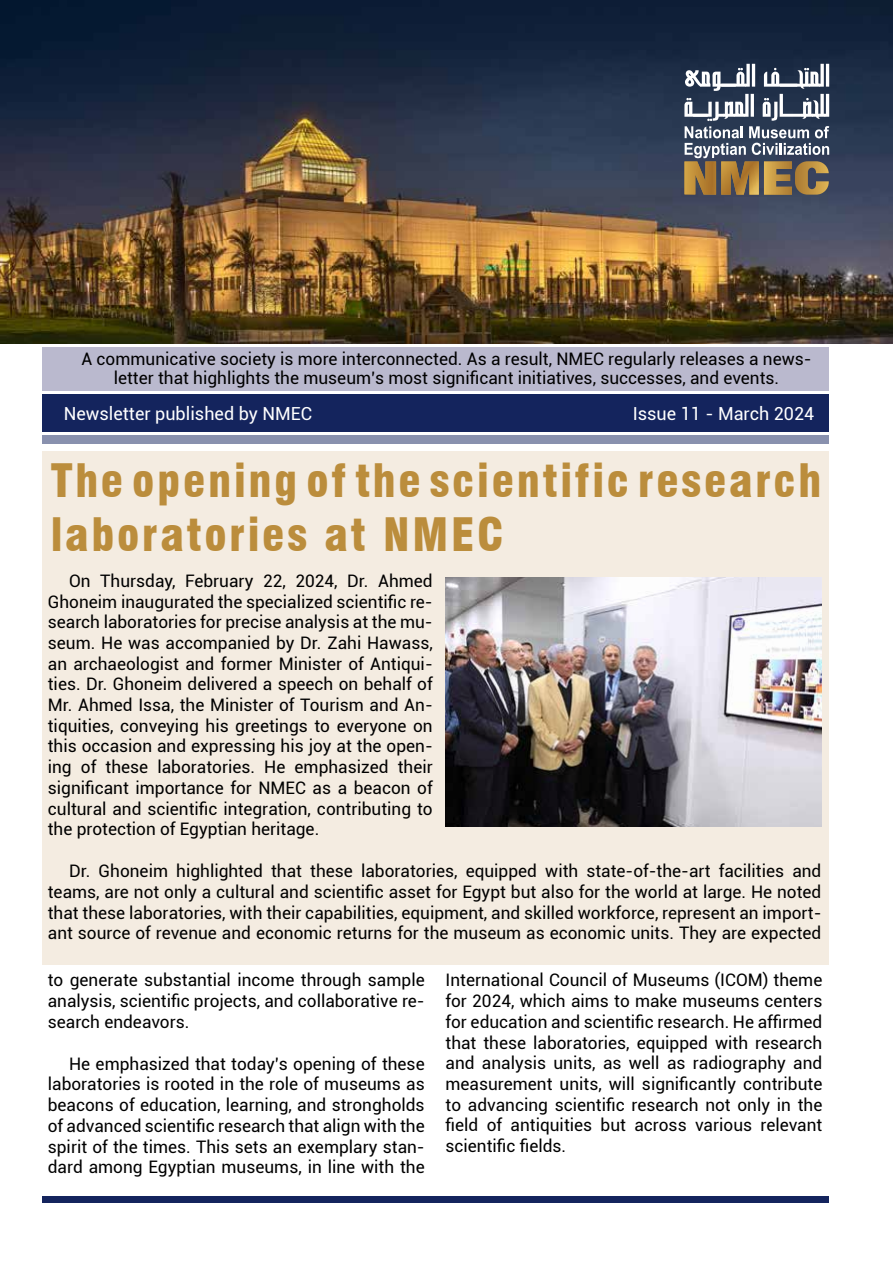
<style>
.page{position:relative;width:893px;height:1263px;background:#fff}
.page>*{position:absolute;margin:0;border:0;box-sizing:border-box;transform-origin:0 0}
.t1{font:900 condensed 45px/54px "Swiss 721 BT";letter-spacing:.06em;color:#bb8d3c}
.t2{font:18px "Roboto";color:#fff}
.t3{font:17.25px/20.7px "Roboto";color:#000;text-align:justify}
</style>
<div class="page">
<div style="left:43px;top:451px;width:786px;height:514px;background:#f4ece1"></div>
<img style="left:0;top:0;width:893px;height:344px">
<div style="left:43px;top:435px;width:786px;height:8px;background:#8991ae"></div>
<svg style="left:684px;top:64px;width:145px;height:131px"></svg>
<div style="left:43px;top:1196px;width:786px;height:6px;background:#14245d"></div>
<div style="left:43px;top:347px;width:786px;height:44px;background:#bab9ce"></div>
<div style="left:43px;top:395px;width:786px;height:37px;background:#14245d"></div>
<img style="left:445px;top:577px;width:376px;height:249px">
<p class="t3" style="left:81px;top:348px;width:732px;line-height:19.5px;text-align:center">A communicative society is more interconnected. As a result, NMEC regularly releases a news&shy;letter that highlights the museum’s most significant initiatives, successes, and events.</p>
<p class="t2" style="left:64px;top:401px;width:250px">Newsletter published by NMEC</p>
<p class="t2" style="left:633px;top:401px;width:183px">Issue 11 - March 2024</p>
<h1 class="t1" style="left:51px;top:453px;width:772px">The opening of the scientific research laboratories at NMEC</h1>
<p class="t3" style="left:48px;top:570px;width:386px;text-indent:21px">On Thursday, February 22, 2024, Dr. Ahmed Ghoneim inaugurated the specialized scientific re&shy;search laboratories for precise analysis at the mu&shy;seum. He was accompanied by Dr. Zahi Hawass, an archaeologist and former Minister of Antiqui&shy;ties. Dr. Ghoneim delivered a speech on behalf of Mr. Ahmed Issa, the Minister of Tourism and An&shy;tiquities, conveying his greetings to everyone on this occasion and expressing his joy at the open&shy;ing of these laboratories. He emphasized their significant importance for NMEC as a beacon of cultural and scientific integration, contributing to the protection of Egyptian heritage.</p>
<p class="t3" style="left:48px;top:860px;width:775px;text-indent:21px">Dr. Ghoneim highlighted that these laboratories, equipped with state-of-the-art facilities and teams, are not only a cultural and scientific asset for Egypt but also for the world at large. He noted that these laboratories, with their capabilities, equipment, and skilled workforce, represent an import&shy;ant source of revenue and economic returns for the museum as economic units. They are expected</p>
<p class="t3" style="left:48px;top:969px;width:378px">to generate substantial income through sample analysis, scientific projects, and collaborative re&shy;search endeavors.</p>
<p class="t3" style="left:48px;top:1052px;width:378px;text-indent:21px">He emphasized that today’s opening of these laboratories is rooted in the role of museums as beacons of education, learning, and strongholds of advanced scientific research that align with the spirit of the times. This sets an exemplary stan&shy;dard among Egyptian museums, in line with the</p>
<p class="t3" style="left:445px;top:969px;width:378px">International Council of Museums (ICOM) theme for 2024, which aims to make museums centers for education and scientific research. He affirmed that these laboratories, equipped with research and analysis units, as well as radiography and measurement units, will significantly contribute to advancing scientific research not only in the field of antiquities but across various relevant scientific fields.</p>
</div>
